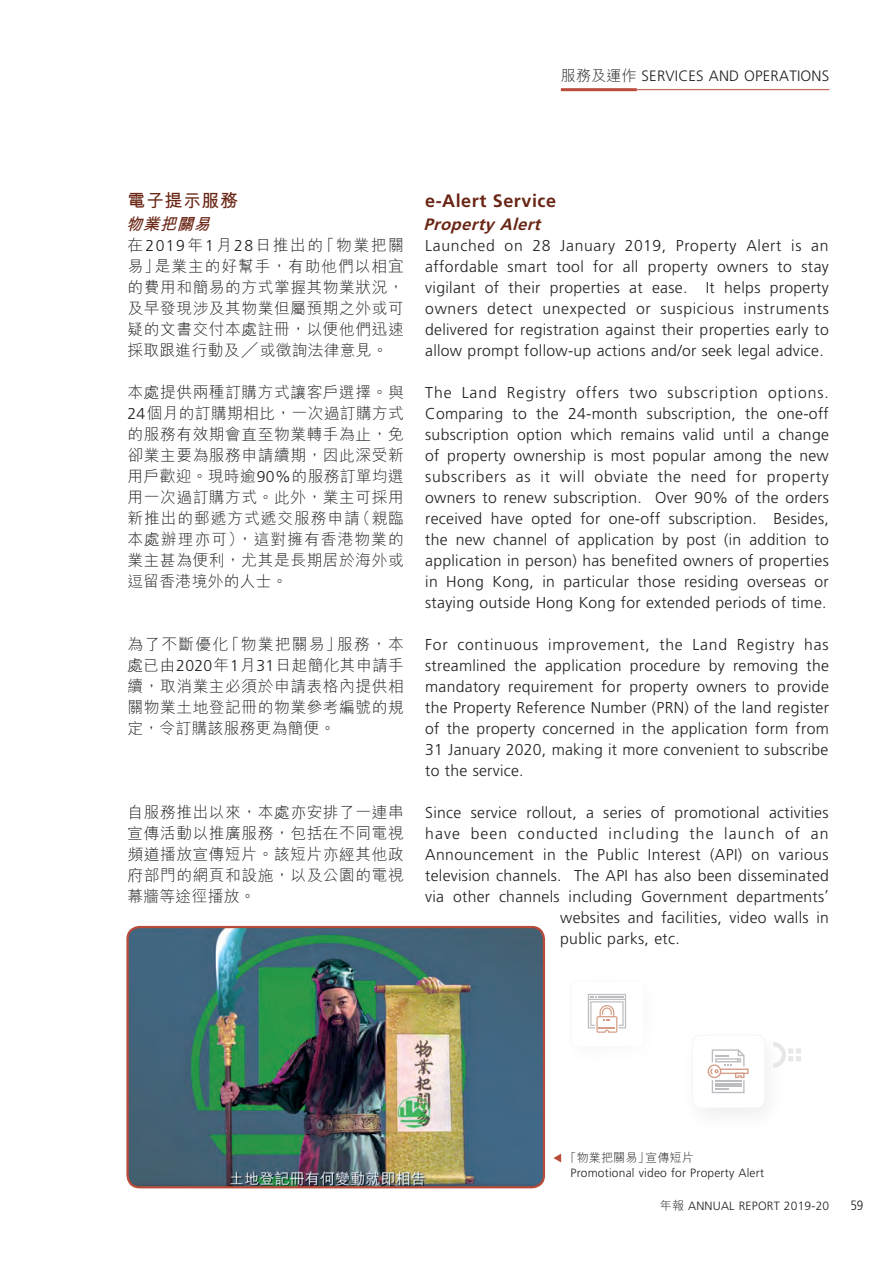
<style>
.page{position:relative;width:893px;height:1263px;background:#fff}
.page>*{position:absolute;margin:0;border:0;box-sizing:border-box;transform-origin:0 0}
.t1{font:700 18px "Frutiger LT Std";letter-spacing:.03em;color:#6a2615}
.t2{font:700 18px "M Hei HK";letter-spacing:.03em;color:#6a2615}
.t3{font:italic 700 16.5px "Frutiger LT Std";color:#6a2615}
.t4{font:italic 700 16.5px "M Hei HK";color:#6a2615}
.t5{font:300 15.75px/21px "Frutiger LT Std";letter-spacing:.02em;color:#231f20;text-align:justify}
.t6{font:300 15.75px/21px "M Hei HK";letter-spacing:.035em;color:#231f20;text-align:justify}
.t7{font:300 15.75px "Frutiger LT Std";letter-spacing:.07em;color:#231f20}
.t8{font:300 15px "Frutiger LT Std";letter-spacing:.015em;color:#231f20}
.t9{font:300 condensed 13.5px "Frutiger LT Std";color:#231f20}
.t10{font:300 12px "Frutiger LT Std";letter-spacing:.02em;color:#231f20}
.t11{font:300 12px "M Hei HK";letter-spacing:.02em;color:#231f20}
.s1{font-family:"M Hei HK"}
.s2{font-family:"Frutiger LT Std"}
</style>
<div class="page">
<hr style="left:561px;top:88px;width:76px;height:3px;background:#b84b39">
<hr style="left:637px;top:89px;width:192px;height:1px;background:#b84b39">
<img style="left:129px;top:928px;width:415px;height:259px">
<div style="left:126px;top:926px;width:419px;height:262px;border:2px solid #b84b39;border-radius:12px"></div>
<svg style="left:773px;top:1042px;width:28px;height:26px"></svg>
<svg style="left:588px;top:994px;width:38px;height:39px"></svg>
<svg style="left:708px;top:1049px;width:41px;height:44px"></svg>
<svg style="left:553px;top:1153px;width:8px;height:9px"></svg>
<p class="t8" style="left:561px;top:68px;width:270px"><span class="s1">服務及運作</span> SERVICES AND OPERATIONS</p>
<p class="t2" style="left:128px;top:188px;width:112px">電子提示服務</p>
<p class="t1" style="left:425px;top:191px;width:132px">e-Alert Service</p>
<p class="t4" style="left:126px;top:212px;width:92px">物業把關易</p>
<p class="t3" style="left:424px;top:214px;width:123px">Property Alert</p>
<p class="t6" style="left:128px;top:234px;width:278px">在<span class="s2">2019</span>年<span class="s2">1</span>月<span class="s2">28</span>日推出的「物業把關易」是業主的好幫手，有助他們以相宜的費用和簡易的方式掌握其物業狀況，及早發現涉及其物業但屬預期之外或可疑的文書交付本處註冊，以便他們迅速採取跟進行動及╱或徵詢法律意見。</p>
<p class="t5" style="left:425px;top:235px;width:405px">Launched on 28 January 2019, Property Alert is an affordable smart tool for all property owners to stay vigilant of their properties at ease. It helps property owners detect unexpected or suspicious instruments delivered for registration against their properties early to allow prompt follow-up actions and/or seek legal advice.</p>
<p class="t6" style="left:128px;top:381px;width:278px">本處提供兩種訂購方式讓客戶選擇。與<span class="s2">24</span>個月的訂購期相比，一次過訂購方式的服務有效期會直至物業轉手為止，免卻業主要為服務申請續期，因此深受新用戶歡迎。現時逾<span class="s2">90%</span>的服務訂單均選用一次過訂購方式。此外，業主可採用新推出的郵遞方式遞交服務申請（親臨本處辦理亦可），這對擁有香港物業的業主甚為便利，尤其是長期居於海外或逗留香港境外的人士。</p>
<p class="t5" style="left:425px;top:382px;width:405px">The Land Registry offers two subscription options.<br>Comparing to the 24-month subscription, the one-off subscription option which remains valid until a change of property ownership is most popular among the new subscribers as it will obviate the need for property owners to renew subscription. Over 90% of the orders received have opted for one-off subscription. Besides, the new channel of application by post (in addition to application in person) has benefited owners of properties in Hong Kong, in particular those residing overseas or staying outside Hong Kong for extended periods of time.</p>
<p class="t6" style="left:128px;top:633px;width:278px">為了不斷優化「物業把關易」服務，本處已由<span class="s2">2020</span>年<span class="s2">1</span>月<span class="s2">31</span>日起簡化其申請手續，取消業主必須於申請表格內提供相關物業土地登記冊的物業參考編號的規定，令訂購該服務更為簡便。</p>
<p class="t5" style="left:425px;top:634px;width:405px">For continuous improvement, the Land Registry has streamlined the application procedure by removing the mandatory requirement for property owners to provide the Property Reference Number (PRN) of the land register of the property concerned in the application form from 31 January 2020, making it more convenient to subscribe to the service.</p>
<p class="t6" style="left:128px;top:801px;width:278px">自服務推出以來，本處亦安排了一連串宣傳活動以推廣服務，包括在不同電視頻道播放宣傳短片。該短片亦經其他政府部門的網頁和設施，以及公園的電視幕牆等途徑播放。</p>
<p class="t5" style="left:425px;top:802px;width:405px">Since service rollout, a series of promotional activities</p>
<p class="t7" style="left:425px;top:824px;width:405px">have been conducted including the launch of an</p>
<p class="t5" style="left:425px;top:844px;width:405px">Announcement in the Public Interest (API) on various</p>
<p class="t5" style="left:425px;top:865px;width:405px">television channels. The API has also been disseminated</p>
<p class="t5" style="left:425px;top:886px;width:405px">via other channels including Government departments’</p>
<p class="t5" style="left:560px;top:907px;width:270px">websites and facilities, video walls in</p>
<p class="t5" style="left:560px;top:928px;width:121px">public parks, etc.</p>
<p class="t11" style="left:564px;top:1152px;width:131px">「物業把關易」宣傳短片</p>
<p class="t10" style="left:570px;top:1166px;width:195px">Promotional video for Property Alert</p>
<p class="t10" style="left:660px;top:1199px;width:171px"><span class="s1">年報</span> ANNUAL REPORT 2019-20</p>
<p class="t9" style="left:850px;top:1198px;width:14px">59</p>
</div>
